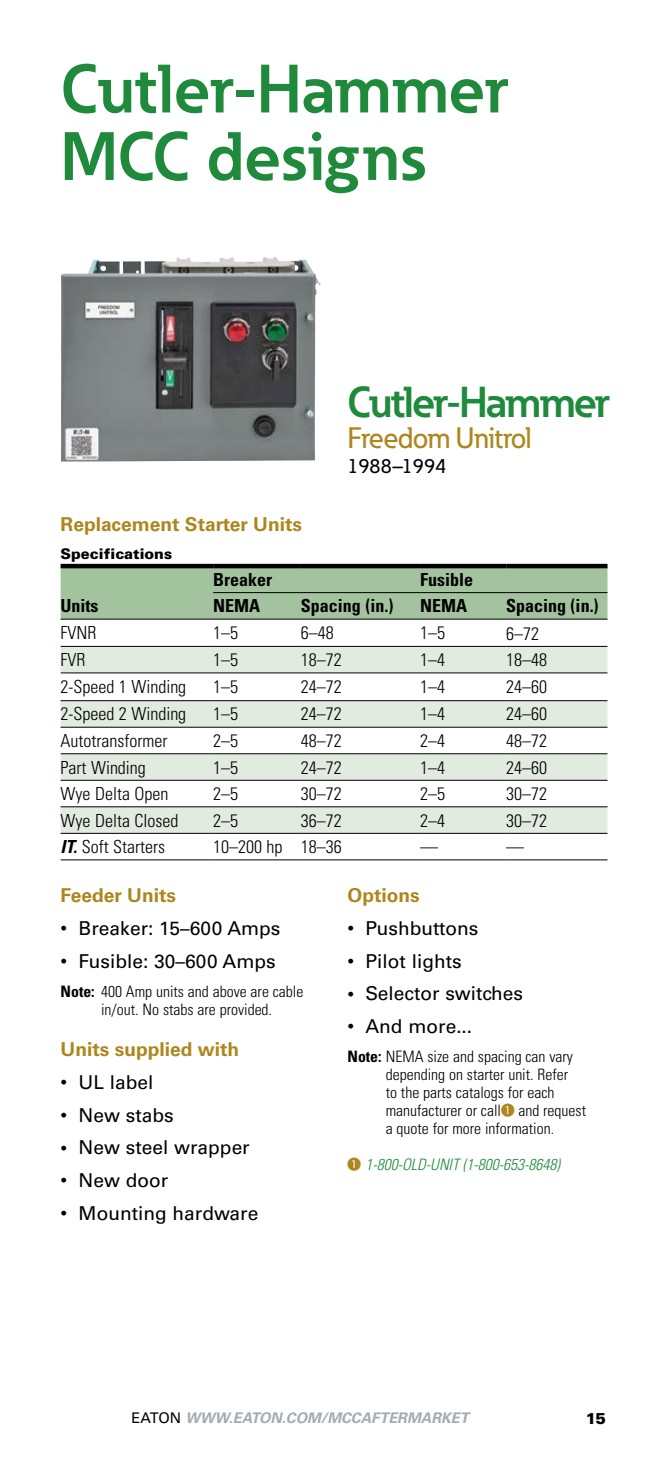
<style>
.page{position:relative;width:648px;height:1458px;background:#fff}
.page>*{position:absolute;margin:0;border:0;box-sizing:border-box;transform-origin:0 0}
.t1{font:700 67.5px/67.5px "Eaton";color:#208a3c}
.t2{font:700 42.75px "Eaton";letter-spacing:-.045em;color:#208a3c}
.t3{font:500 29.25px "Eaton";letter-spacing:-.02em;color:#ad861d}
.t4{font:500 20.25px "Eaton";color:#000}
.t5{font:19.12px "Univers LT Std";color:#000}
.t6{font:700 19.12px "Univers LT Std";color:#ad861d}
.t7{font:300 condensed 18px "Univers LT Std";color:#000}
.t8{font:700 condensed 18px "Univers LT Std";color:#000}
.t9{font:300 condensed 15.75px/18px "Univers LT Std";color:#000;text-align:center}
.t10{font:italic 300 condensed 15.75px "Univers LT Std";color:#208a3c}
.t11{font:900 15.75px "Univers LT Std";color:#000}
.t12{font:italic 700 14.62px "Univers LT Std";color:#9facb7}
.t13{font:900 14.62px "Univers LT Std";color:#000}
.s1{font-weight:700;font-style:italic}
.s2{font-weight:300;font-size:13.5px}
.s3{font-weight:700}
.s4{font-family:"European Pi One";font-weight:400;font-stretch:normal;font-size:13.5px;color:#ad861d}
.s5{font-family:"European Pi One";font-weight:400;font-style:normal;font-stretch:normal;font-size:13.5px;color:#ad861d}
.s6{font-weight:400;font-style:normal;color:#000}
</style>
<div class="page">
<img style="left:61px;top:257px;width:260px;height:205px">
<div style="left:61px;top:568px;width:547px;height:51px;background:#a3c39e"></div>
<svg style="left:61px;top:647px;width:547px;height:186px;fill:#e2ebe0"></svg>
<hr style="left:61px;top:564px;width:152px;height:4px;background:#000">
<hr style="left:213px;top:564px;width:88px;height:4px;background:#000">
<hr style="left:301px;top:564px;width:119px;height:4px;background:#000">
<hr style="left:420px;top:564px;width:86px;height:4px;background:#000">
<hr style="left:506px;top:564px;width:102px;height:4px;background:#000">
<hr style="left:213px;top:592px;width:88px;height:1px;background:#000">
<hr style="left:301px;top:592px;width:119px;height:1px;background:#000">
<hr style="left:420px;top:592px;width:86px;height:1px;background:#000">
<hr style="left:506px;top:592px;width:102px;height:1px;background:#000">
<hr style="left:213px;top:619px;width:88px;height:1px;background:#000">
<hr style="left:301px;top:619px;width:119px;height:1px;background:#000">
<hr style="left:420px;top:619px;width:86px;height:1px;background:#000">
<hr style="left:506px;top:619px;width:102px;height:1px;background:#000">
<hr style="left:61px;top:727px;width:152px;height:1px;background:#000">
<hr style="left:213px;top:727px;width:88px;height:1px;background:#000">
<hr style="left:301px;top:727px;width:119px;height:1px;background:#000">
<hr style="left:420px;top:727px;width:86px;height:1px;background:#000">
<hr style="left:506px;top:727px;width:102px;height:1px;background:#000">
<hr style="left:61px;top:833px;width:152px;height:1px;background:#000">
<hr style="left:213px;top:833px;width:88px;height:1px;background:#000">
<hr style="left:301px;top:833px;width:119px;height:1px;background:#000">
<hr style="left:420px;top:833px;width:86px;height:1px;background:#000">
<hr style="left:506px;top:833px;width:102px;height:1px;background:#000">
<hr style="left:61px;top:860px;width:152px;height:1px;background:#000">
<hr style="left:213px;top:860px;width:88px;height:1px;background:#000">
<hr style="left:301px;top:860px;width:119px;height:1px;background:#000">
<hr style="left:420px;top:860px;width:86px;height:1px;background:#000">
<hr style="left:506px;top:860px;width:102px;height:1px;background:#000">
<hr style="left:61px;top:646px;width:152px;height:1px;background:#000">
<hr style="left:213px;top:646px;width:88px;height:1px;background:#000">
<hr style="left:301px;top:646px;width:119px;height:1px;background:#000">
<hr style="left:420px;top:646px;width:86px;height:1px;background:#000">
<hr style="left:506px;top:646px;width:102px;height:1px;background:#000">
<hr style="left:61px;top:753px;width:152px;height:1px;background:#000">
<hr style="left:213px;top:753px;width:88px;height:1px;background:#000">
<hr style="left:301px;top:753px;width:119px;height:1px;background:#000">
<hr style="left:420px;top:753px;width:86px;height:1px;background:#000">
<hr style="left:506px;top:753px;width:102px;height:1px;background:#000">
<hr style="left:61px;top:780px;width:152px;height:1px;background:#000">
<hr style="left:213px;top:780px;width:88px;height:1px;background:#000">
<hr style="left:301px;top:780px;width:119px;height:1px;background:#000">
<hr style="left:420px;top:780px;width:86px;height:1px;background:#000">
<hr style="left:506px;top:780px;width:102px;height:1px;background:#000">
<hr style="left:61px;top:806px;width:152px;height:1px;background:#000">
<hr style="left:213px;top:806px;width:88px;height:1px;background:#000">
<hr style="left:301px;top:806px;width:119px;height:1px;background:#000">
<hr style="left:420px;top:806px;width:86px;height:1px;background:#000">
<hr style="left:506px;top:806px;width:102px;height:1px;background:#000">
<hr style="left:61px;top:619px;width:152px;height:1px;background:#000">
<hr style="left:61px;top:673px;width:152px;height:1px;background:#000">
<hr style="left:213px;top:673px;width:88px;height:1px;background:#000">
<hr style="left:301px;top:673px;width:119px;height:1px;background:#000">
<hr style="left:420px;top:673px;width:86px;height:1px;background:#000">
<hr style="left:506px;top:673px;width:102px;height:1px;background:#000">
<hr style="left:61px;top:700px;width:152px;height:1px;background:#000">
<hr style="left:213px;top:700px;width:88px;height:1px;background:#000">
<hr style="left:301px;top:700px;width:119px;height:1px;background:#000">
<hr style="left:420px;top:700px;width:86px;height:1px;background:#000">
<hr style="left:506px;top:700px;width:102px;height:1px;background:#000">
<h1 class="t1" style="left:61px;top:54px;width:449px">Cutler-Hammer<br>MCC designs</h1>
<h2 class="t2" style="left:348px;top:375px;width:264px">Cutler-Hammer</h2>
<h3 class="t3" style="left:348px;top:420px;width:185px">Freedom Unitrol</h3>
<p class="t4" style="left:348px;top:453px;width:100px">1988–1994</p>
<p class="t6" style="left:61px;top:513px;width:243px">Replacement Starter Units</p>
<p class="t13" style="left:61px;top:545px;width:113px">Specifications</p>
<p class="t8" style="left:61px;top:595px;width:39px">Units</p>
<p class="t8" style="left:213px;top:568px;width:60px">Breaker</p>
<p class="t8" style="left:420px;top:568px;width:54px">Fusible</p>
<p class="t8" style="left:213px;top:595px;width:48px">NEMA</p>
<p class="t8" style="left:301px;top:595px;width:94px">Spacing (in.)</p>
<p class="t8" style="left:420px;top:595px;width:48px">NEMA</p>
<p class="t8" style="left:506px;top:595px;width:94px">Spacing (in.)</p>
<p class="t7" style="left:61px;top:622px;width:37px">FVNR</p>
<p class="t7" style="left:213px;top:622px;width:26px">1–5</p>
<p class="t7" style="left:301px;top:622px;width:34px">6–48</p>
<p class="t7" style="left:420px;top:622px;width:26px">1–5</p>
<p class="t7" style="left:506px;top:622px;width:34px">6–72</p>
<p class="t7" style="left:61px;top:649px;width:27px">FVR</p>
<p class="t7" style="left:213px;top:649px;width:26px">1–5</p>
<p class="t7" style="left:301px;top:649px;width:42px">18–72</p>
<p class="t7" style="left:420px;top:649px;width:26px">1–4</p>
<p class="t7" style="left:506px;top:649px;width:42px">18–48</p>
<p class="t7" style="left:61px;top:676px;width:127px">2-Speed 1 Winding</p>
<p class="t7" style="left:213px;top:676px;width:26px">1–5</p>
<p class="t7" style="left:301px;top:676px;width:42px">24–72</p>
<p class="t7" style="left:420px;top:676px;width:26px">1–4</p>
<p class="t7" style="left:506px;top:676px;width:42px">24–60</p>
<p class="t7" style="left:61px;top:703px;width:127px">2-Speed 2 Winding</p>
<p class="t7" style="left:213px;top:703px;width:26px">1–5</p>
<p class="t7" style="left:301px;top:703px;width:42px">24–72</p>
<p class="t7" style="left:420px;top:703px;width:26px">1–4</p>
<p class="t7" style="left:506px;top:703px;width:42px">24–60</p>
<p class="t7" style="left:61px;top:730px;width:108px">Autotransformer</p>
<p class="t7" style="left:213px;top:730px;width:26px">2–5</p>
<p class="t7" style="left:301px;top:730px;width:42px">48–72</p>
<p class="t7" style="left:420px;top:730px;width:26px">2–4</p>
<p class="t7" style="left:506px;top:730px;width:42px">48–72</p>
<p class="t7" style="left:61px;top:756px;width:87px">Part Winding</p>
<p class="t7" style="left:213px;top:756px;width:26px">1–5</p>
<p class="t7" style="left:301px;top:756px;width:42px">24–72</p>
<p class="t7" style="left:420px;top:756px;width:26px">1–4</p>
<p class="t7" style="left:506px;top:756px;width:42px">24–60</p>
<p class="t7" style="left:61px;top:783px;width:109px">Wye Delta Open</p>
<p class="t7" style="left:213px;top:783px;width:26px">2–5</p>
<p class="t7" style="left:301px;top:783px;width:42px">30–72</p>
<p class="t7" style="left:420px;top:783px;width:26px">2–5</p>
<p class="t7" style="left:506px;top:783px;width:42px">30–72</p>
<p class="t7" style="left:61px;top:809px;width:119px">Wye Delta Closed</p>
<p class="t7" style="left:213px;top:809px;width:26px">2–5</p>
<p class="t7" style="left:301px;top:809px;width:42px">36–72</p>
<p class="t7" style="left:420px;top:809px;width:26px">2–4</p>
<p class="t7" style="left:506px;top:809px;width:42px">30–72</p>
<p class="t7" style="left:61px;top:836px;width:106px"><span class="s1">IT.</span> Soft Starters</p>
<p class="t7" style="left:213px;top:836px;width:130px">10–200 hp 18–36</p>
<p class="t7" style="left:420px;top:836px;width:19px">—</p>
<p class="t7" style="left:506px;top:836px;width:19px">—</p>
<p class="t6" style="left:61px;top:884px;width:117px">Feeder Units</p>
<p class="t5" style="left:61px;top:917px;width:221px"><span class="s2">•</span> Breaker: 15–600 Amps</p>
<p class="t5" style="left:61px;top:949px;width:217px"><span class="s2">•</span> Fusible: 30–600 Amps</p>
<p class="t9" style="left:61px;top:982px;width:244px"><span class="s3">Note:</span> 400 Amp units and above are cable in/out. No stabs are provided.</p>
<p class="t6" style="left:61px;top:1039px;width:180px">Units supplied with</p>
<p class="t5" style="left:61px;top:1071px;width:94px"><span class="s2">•</span> UL label</p>
<p class="t5" style="left:61px;top:1104px;width:115px"><span class="s2">•</span> New stabs</p>
<p class="t5" style="left:61px;top:1136px;width:191px"><span class="s2">•</span> New steel wrapper</p>
<p class="t5" style="left:61px;top:1169px;width:109px"><span class="s2">•</span> New door</p>
<p class="t5" style="left:61px;top:1201px;width:199px"><span class="s2">•</span> Mounting hardware</p>
<p class="t6" style="left:348px;top:884px;width:74px">Options</p>
<p class="t5" style="left:348px;top:917px;width:132px"><span class="s2">•</span> Pushbuttons</p>
<p class="t5" style="left:348px;top:949px;width:116px"><span class="s2">•</span> Pilot lights</p>
<p class="t5" style="left:348px;top:982px;width:177px"><span class="s2">•</span> Selector switches</p>
<p class="t5" style="left:348px;top:1015px;width:126px"><span class="s2">•</span> And more...</p>
<p class="t9" style="left:386px;top:1048px;width:202px;text-align:left;text-indent:-38px"><span class="s3">Note:</span> NEMA size and spacing can vary depending on starter unit. Refer<br>to the parts catalogs for each manufacturer or call<span class="s4">A</span> and request a quote for more information.</p>
<p class="t10" style="left:348px;top:1155px;width:214px"><span class="s5">A</span> 1-800-OLD-UNIT (1-800-653-8648)</p>
<p class="t12" style="left:132px;top:1409px;width:339px"><span class="s6">EATON</span> WWW.EATON.COM/MCCAFTERMARKET</p>
<p class="t11" style="left:586px;top:1408px;width:22px">15</p>
</div>
